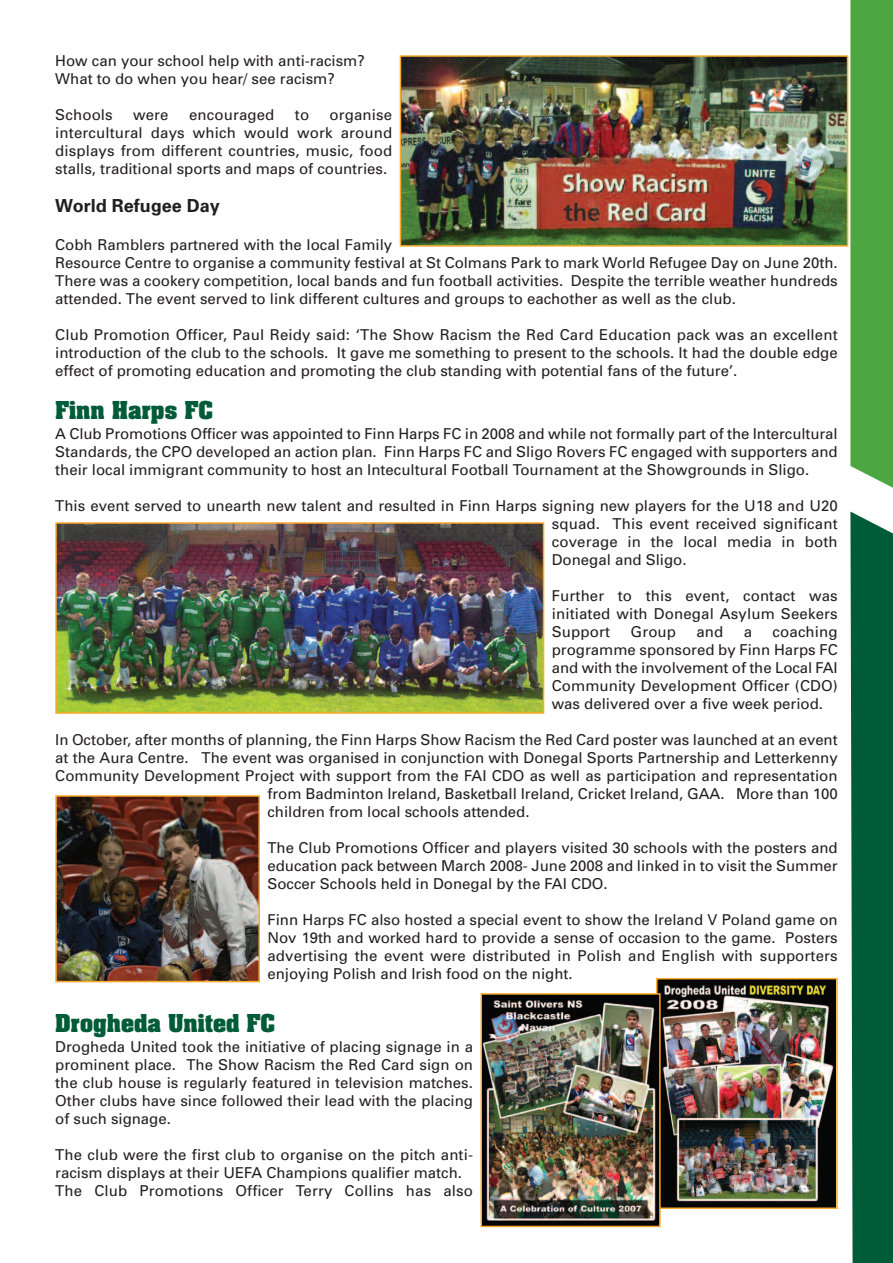
<style>
.page{position:relative;width:893px;height:1263px;background:#fff}
.page>*{position:absolute;margin:0;border:0;box-sizing:border-box;transform-origin:0 0}
.t1{font:700 21px "Aachen";color:#005b39}
.t2{font:700 18px "Univers";color:#231f20}
.t3{font:15px/18px "Univers";color:#231f20;text-align:justify}
</style>
<div class="page">
<div style="left:850px;top:0;width:43px;height:488px;background:#4ca642"></div>
<div style="left:850px;top:511px;width:43px;height:752px;background:#005b39"></div>
<img style="left:403px;top:58px;width:442px;height:186px">
<div style="left:400px;top:55px;width:448px;height:192px;border:2px solid #faa92a"></div>
<img style="left:58px;top:525px;width:483px;height:186px">
<div style="left:55px;top:522px;width:489px;height:192px;border:2px solid #faa92a"></div>
<img style="left:58px;top:798px;width:199px;height:181px">
<div style="left:55px;top:795px;width:205px;height:187px;border:2px solid #faa92a"></div>
<img style="left:659px;top:981px;width:176px;height:225px">
<div style="left:656px;top:978px;width:182px;height:231px;border:2px solid #faa92a"></div>
<img style="left:483px;top:996px;width:175px;height:228px">
<div style="left:480px;top:993px;width:181px;height:234px;border:2px solid #faa92a"></div>
<p class="t3" style="left:55px;top:53px;width:311px">How can your school help with anti-racism?<br>What to do when you hear/ see racism?</p>
<p class="t3" style="left:55px;top:107px;width:59px">Schools</p>
<p class="t3" style="left:133px;top:107px;width:37px">were</p>
<p class="t3" style="left:189px;top:107px;width:87px">encouraged</p>
<p class="t3" style="left:295px;top:107px;width:16px">to</p>
<p class="t3" style="left:55px;top:107px;width:338px;text-indent:274px">organise intercultural days which would work around displays from different countries, music, food stalls, traditional sports and maps of countries.</p>
<p class="t2" style="left:55px;top:199px;width:166px">World Refugee Day</p>
<p class="t3" style="left:55px;top:237px;width:784px;text-align:left">Cobh Ramblers partnered with the local Family<br>Resource Centre to organise a community festival at St Colmans Park to mark World Refugee Day on June 20th.<br>There was a cookery competition, local bands and fun football activities. Despite the terrible weather hundreds attended. The event served to link different cultures and groups to eachother as well as the club.</p>
<p class="t3" style="left:55px;top:327px;width:784px">Club Promotion Officer, Paul Reidy said: ‘The Show Racism the Red Card Education pack was an excellent introduction of the club to the schools. It gave me something to present to the schools. It had the double edge effect of promoting education and promoting the club standing with potential fans of the future’.</p>
<h1 class="t1" style="left:55px;top:399px;width:159px">Finn Harps FC</h1>
<p class="t3" style="left:55px;top:426px;width:784px">A Club Promotions Officer was appointed to Finn Harps FC in 2008 and while not formally part of the Intercultural Standards, the CPO developed an action plan. Finn Harps FC and Sligo Rovers FC engaged with supporters and their local immigrant community to host an Intecultural Football Tournament at the Showgrounds in Sligo.</p>
<p class="t3" style="left:552px;top:498px;width:287px;text-indent:-496px">This event served to unearth new talent and resulted in Finn Harps signing new players for the U18 and U20 squad. This event received significant coverage in the local media in both Donegal and Sligo.</p>
<p class="t3" style="left:552px;top:588px;width:287px">Further to this event, contact was initiated with Donegal Asylum Seekers Support</p>
<p class="t3" style="left:630px;top:624px;width:47px">Group</p>
<p class="t3" style="left:696px;top:624px;width:28px">and</p>
<p class="t3" style="left:744px;top:624px;width:10px">a</p>
<p class="t3" style="left:552px;top:624px;width:287px;text-indent:221px">coaching programme sponsored by Finn Harps FC and with the involvement of the Local FAI Community Development Officer (CDO) was delivered over a five week period.</p>
<p class="t3" style="left:55px;top:732px;width:784px">In October, after months of planning, the Finn Harps Show Racism the Red Card poster was launched at an event</p>
<p class="t3" style="left:55px;top:750px;width:784px">at the Aura Centre. The event was organised in conjunction with Donegal Sports Partnership and Letterkenny</p>
<p class="t3" style="left:55px;top:768px;width:784px">Community Development Project with support from the FAI CDO as well as participation and representation</p>
<p class="t3" style="left:267px;top:786px;width:572px">from Badminton Ireland, Basketball Ireland, Cricket Ireland, GAA. More than 100</p>
<p class="t3" style="left:267px;top:804px;width:264px">children from local schools attended.</p>
<p class="t3" style="left:267px;top:840px;width:572px">The Club Promotions Officer and players visited 30 schools with the posters and education pack between March 2008- June 2008 and linked in to visit the Summer Soccer Schools held in Donegal by the FAI CDO.</p>
<p class="t3" style="left:267px;top:912px;width:572px">Finn Harps FC also hosted a special event to show the Ireland V Poland game on Nov 19th and worked hard to provide a sense of occasion to the game. Posters advertising the event were distributed in Polish and English with supporters enjoying Polish and Irish food on the night.</p>
<h1 class="t1" style="left:55px;top:1012px;width:221px">Drogheda United FC</h1>
<p class="t3" style="left:55px;top:1039px;width:419px">Drogheda United took the initiative of placing signage in a prominent place. The Show Racism the Red Card sign on the club house is regularly featured in television matches.<br>Other clubs have since followed their lead with the placing of such signage.</p>
<p class="t3" style="left:55px;top:1147px;width:419px;text-align:left">The club were the first club to organise on the pitch anti&shy;racism displays at their UEFA Champions qualifier match.<br>The Club Promotions Officer Terry Collins has also</p>
</div>
